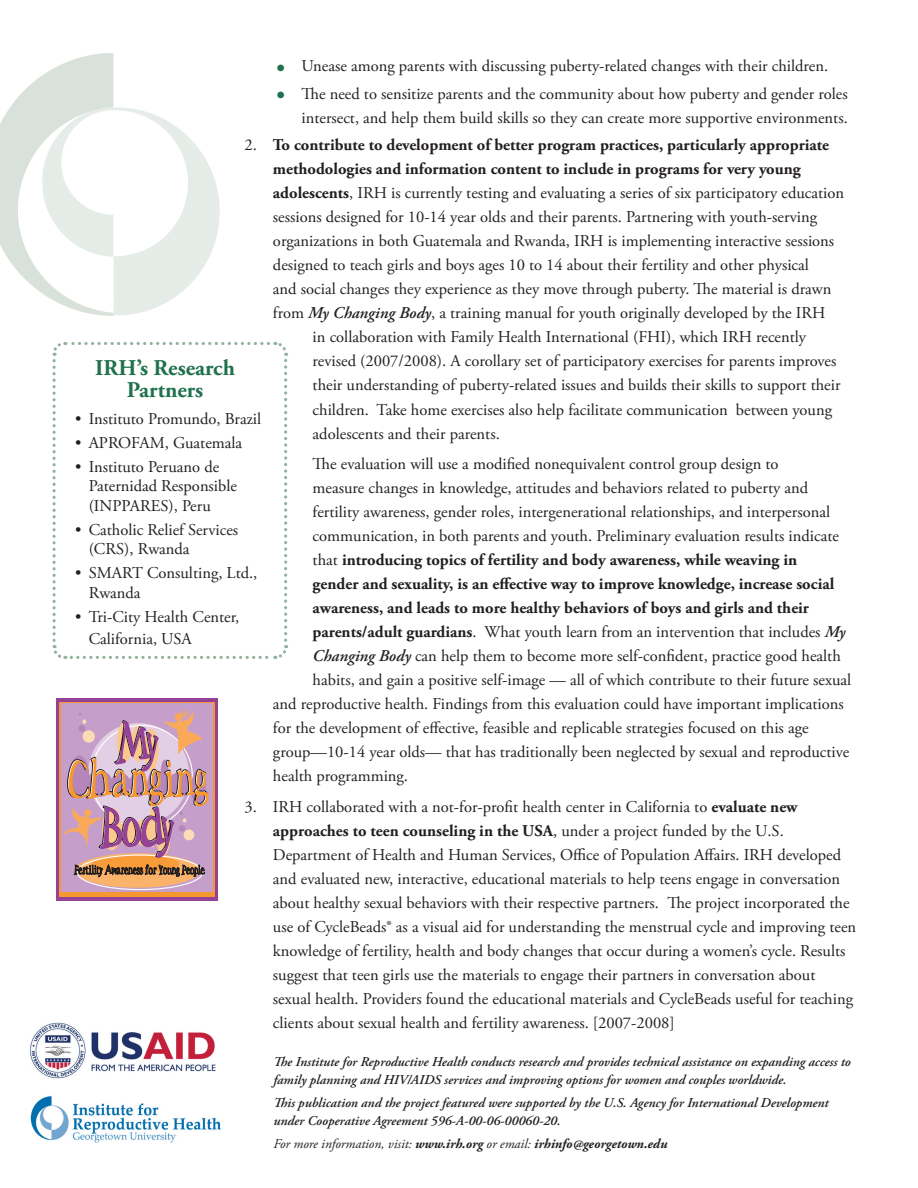
<style>
.page{position:relative;width:918px;height:1188px;background:#fff}
.page>*{position:absolute;margin:0;border:0;box-sizing:border-box;transform-origin:0 0}
.t1{font:700 22.5px/22.5px "Adobe Garamond Pro";color:#1f714f;text-align:center}
.t2{font:16.5px/24px "Adobe Garamond Pro";color:#231f20}
.t3{font:700 16.5px "Adobe Garamond Pro";color:#231f20}
.t4{font:italic 600 13.5px/18px "Adobe Garamond Pro";color:#231f20}
.t5{font:italic 13.5px "Adobe Garamond Pro";color:#231f20}
.s1{font-size:24px;color:#1f714f}
.s2{font-weight:400}
.s3{font-weight:700}
.s4{font-weight:600;font-style:italic}
</style>
<div class="page">
<img style="left:30px;top:1022px;width:186px;height:57px">
<img style="left:30px;top:1096px;width:192px;height:47px">
<svg style="left:52px;top:341px;width:237px;height:318px"></svg>
<img style="left:0;top:53px;width:220px;height:263px">
<svg style="left:56px;top:698px;width:162px;height:202px;background:#a14c88"></svg>
<div style="left:60px;top:702px;width:155px;height:194px;background:linear-gradient(to right,#f7972f,#f7972f)"></div>
<div style="left:62px;top:703px;width:151px;height:189px;background:#c59fc9"></div>
<div style="left:75px;top:853px;width:125px;height:35px;background:#fbb36b;border-radius:50%"></div>
<div style="left:93px;top:855px;width:87px;height:18px;background:#f89b39;border-radius:50%"></div>
<svg style="left:74px;top:864px;width:131px;height:13px"></svg>
<svg style="left:63px;top:710px;width:146px;height:148px"></svg>
<p class="t2" style="left:276px;top:55px;width:554px"><span class="s1">•</span> Unease among parents with discussing puberty-related changes with their children.</p>
<p class="t2" style="left:276px;top:82px;width:573px;text-align:right"><span class="s1">•</span> The need to sensitize parents and the community about how puberty and gender roles intersect, and help them build skills so they can create more supportive environments.</p>
<p class="t3" style="left:244px;top:136px;width:586px"><span class="s2">2.</span> To contribute to development of better program practices, particularly appropriate</p>
<p class="t3" style="left:273px;top:160px;width:529px">methodologies and information content to include in programs for very young</p>
<p class="t2" style="left:273px;top:182px;width:573px"><span class="s3">adolescents</span>, IRH is currently testing and evaluating a series of six participatory education</p>
<p class="t2" style="left:273px;top:206px;width:546px">sessions designed for 10-14 year olds and their parents. Partnering with youth-serving</p>
<p class="t2" style="left:273px;top:230px;width:563px">organizations in both Guatemala and Rwanda, IRH is implementing interactive sessions</p>
<p class="t2" style="left:273px;top:254px;width:538px">designed to teach girls and boys ages 10 to 14 about their fertility and other physical</p>
<p class="t2" style="left:273px;top:278px;width:560px">and social changes they experience as they move through puberty. The material is drawn</p>
<p class="t2" style="left:273px;top:302px;width:554px">from <span class="s4">My Changing Body</span>, a training manual for youth originally developed by the IRH</p>
<p class="t2" style="left:313px;top:326px;width:495px">in collaboration with Family Health International (FHI), which IRH recently</p>
<p class="t2" style="left:313px;top:350px;width:525px">revised (2007/2008). A corollary set of participatory exercises for parents improves</p>
<p class="t2" style="left:313px;top:374px;width:529px">their understanding of puberty-related issues and builds their skills to support their</p>
<p class="t2" style="left:313px;top:398px;width:521px">children. Take home exercises also help facilitate communication between young</p>
<p class="t2" style="left:313px;top:422px;width:189px">adolescents and their parents.</p>
<p class="t2" style="left:313px;top:453px;width:468px">The evaluation will use a modified nonequivalent control group design to</p>
<p class="t2" style="left:313px;top:477px;width:497px">measure changes in knowledge, attitudes and behaviors related to puberty and</p>
<p class="t2" style="left:313px;top:501px;width:519px">fertility awareness, gender roles, intergenerational relationships, and interpersonal</p>
<p class="t2" style="left:313px;top:525px;width:528px">communication, in both parents and youth. Preliminary evaluation results indicate</p>
<p class="t3" style="left:313px;top:550px;width:486px"><span class="s2">that</span> introducing topics of fertility and body awareness, while weaving in</p>
<p class="t3" style="left:313px;top:574px;width:523px">gender and sexuality, is an effective way to improve knowledge, increase social</p>
<p class="t3" style="left:313px;top:598px;width:498px">awareness, and leads to more healthy behaviors of boys and girls and their</p>
<p class="t2" style="left:313px;top:621px;width:534px"><span class="s3">parents/adult guardians</span>. What youth learn from an intervention that includes <span class="s4">My</span></p>
<p class="t2" style="left:313px;top:645px;width:530px"><span class="s4">Changing Body</span> can help them to become more self-confident, practice good health</p>
<p class="t2" style="left:313px;top:669px;width:540px">habits, and gain a positive self-image — all of which contribute to their future sexual</p>
<p class="t2" style="left:273px;top:693px;width:572px">and reproductive health. Findings from this evaluation could have important implications</p>
<p class="t2" style="left:273px;top:717px;width:537px">for the development of effective, feasible and replicable strategies focused on this age</p>
<p class="t2" style="left:273px;top:741px;width:578px">group—10-14 year olds— that has traditionally been neglected by sexual and reproductive</p>
<p class="t2" style="left:273px;top:765px;width:137px">health programming.</p>
<p class="t2" style="left:273px;top:795px;width:585px;text-indent:-28px">3. IRH collaborated with a not-for-profit health center in California to <span class="s3">evaluate new approaches to teen counseling in the USA</span>, under a project funded by the U.S.<br>Department of Health and Human Services, Office of Population Affairs. IRH developed and evaluated new, interactive, educational materials to help teens engage in conversation about healthy sexual behaviors with their respective partners. The project incorporated the use of CycleBeads® as a visual aid for understanding the menstrual cycle and improving teen knowledge of fertility, health and body changes that occur during a women’s cycle. Results suggest that teen girls use the materials to engage their partners in conversation about sexual health. Providers found the educational materials and CycleBeads useful for teaching clients about sexual health and fertility awareness. [2007-2008]</p>
<p class="t4" style="left:273px;top:1054px;width:579px">The Institute for Reproductive Health conducts research and provides technical assistance on expanding access to family planning and HIV/AIDS services and improving options for women and couples worldwide.</p>
<p class="t4" style="left:273px;top:1094px;width:557px">This publication and the project featured were supported by the U.S. Agency for International Development under Cooperative Agreement 596-A-00-06-00060-20.</p>
<p class="t5" style="left:273px;top:1135px;width:396px">For more information, visit: <span class="s3">www.irh.org</span> or email: <span class="s3">irhinfo@georgetown.edu</span></p>
<h1 class="t1" style="left:95px;top:357px;width:141px">IRH’s Research<br>Partners</h1>
<p class="t2" style="left:75px;top:407px;width:188px">• Instituto Promundo, Brazil</p>
<p class="t2" style="left:75px;top:431px;width:169px">• APROFAM, Guatemala</p>
<p class="t2" style="left:89px;top:457px;width:150px;line-height:19.5px;text-indent:-13px">• Instituto Peruano de<br>Paternidad Responsible (INPPARES), Peru</p>
<p class="t2" style="left:89px;top:520px;width:151px;line-height:19.5px;text-indent:-13px">• Catholic Relief Services (CRS), Rwanda</p>
<p class="t2" style="left:89px;top:564px;width:170px;line-height:19.5px;text-indent:-13px">• SMART Consulting, Ltd.,<br>Rwanda</p>
<p class="t2" style="left:89px;top:607px;width:152px;line-height:21.6px;text-indent:-13px">• Tri-City Health Center,<br>California, USA</p>
</div>
